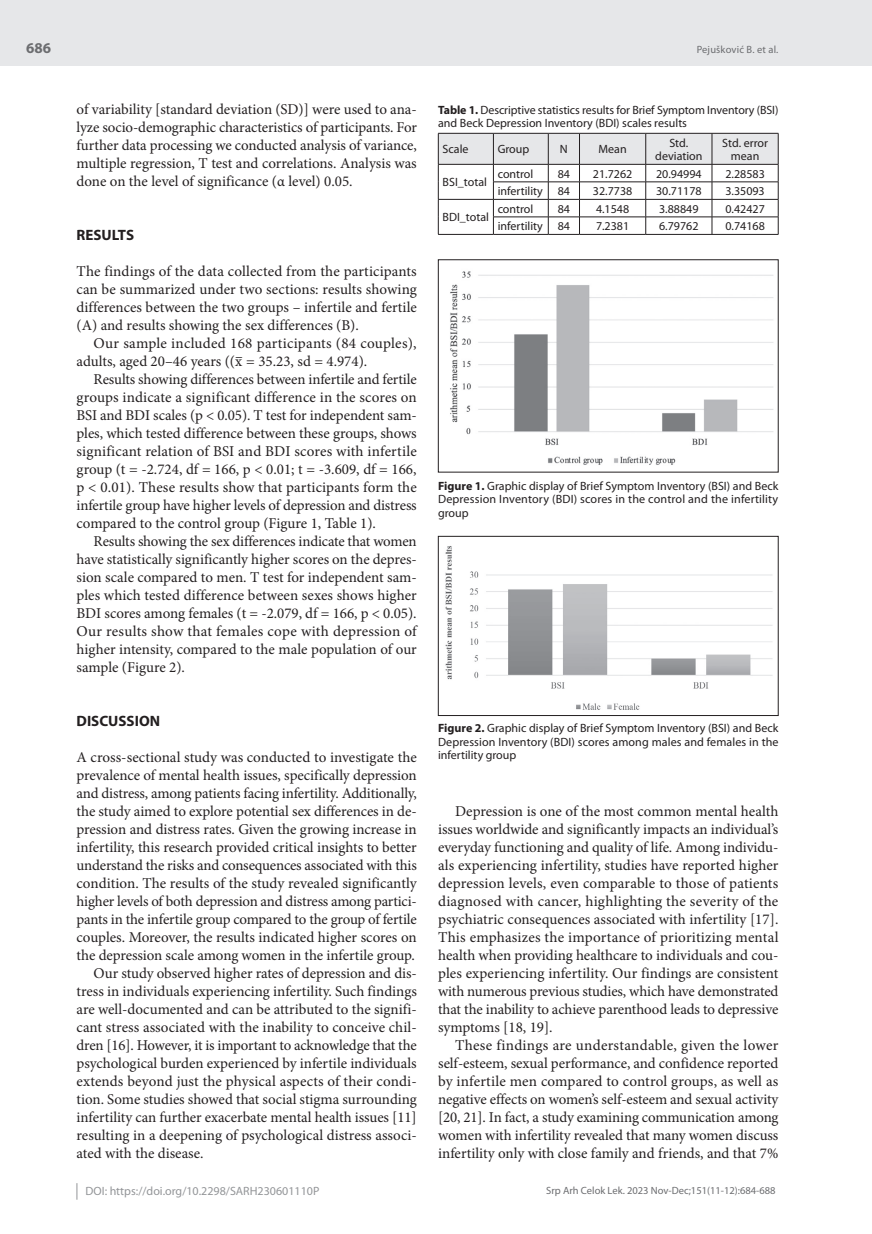
<style>
.page{position:relative;width:872px;height:1234px;background:#fff}
.page>*{position:absolute;margin:0;border:0;box-sizing:border-box;transform-origin:0 0}
.t1{font:15px/18px "Minion Pro";letter-spacing:-.005em;color:#231f20;text-align:justify}
.t2{font:700 15px "Myriad Pro";color:#231f20}
.t3{font:700 15px "Myriad Pro";color:#6c6d70}
.t4{font:12px/13.5px "Myriad Pro";color:#231f20;text-align:center}
.t5{font:12px "Myriad Pro";color:#939598}
.t6{font:10.5px "Myriad Pro";color:#6c6d70}
.s1{font-weight:700}
</style>
<div class="page">
<div style="left:0;top:0;width:872px;height:66px;background:#e6e7e9"></div>
<svg style="left:77px;top:1183px;width:1px;height:16px"></svg>
<hr style="left:438px;top:234px;width:55px;height:1px;background:#231f20">
<svg style="left:438px;top:133px;width:341px;height:101px"></svg>
<hr style="left:493px;top:216px;width:55px;height:1px;background:#231f20">
<hr style="left:548px;top:216px;width:31px;height:1px;background:#231f20">
<hr style="left:579px;top:216px;width:66px;height:1px;background:#231f20">
<hr style="left:645px;top:216px;width:67px;height:1px;background:#231f20">
<hr style="left:712px;top:216px;width:66px;height:1px;background:#231f20">
<hr style="left:493px;top:234px;width:55px;height:1px;background:#231f20">
<hr style="left:548px;top:234px;width:31px;height:1px;background:#231f20">
<hr style="left:579px;top:234px;width:66px;height:1px;background:#231f20">
<hr style="left:645px;top:234px;width:67px;height:1px;background:#231f20">
<hr style="left:712px;top:234px;width:66px;height:1px;background:#231f20">
<img style="left:450px;top:271px;width:324px;height:194px">
<div style="left:438px;top:259px;width:340px;height:213px;border:1px solid #231f20"></div>
<img style="left:445px;top:546px;width:328px;height:164px">
<div style="left:438px;top:536px;width:340px;height:179px;border:1px solid #231f20"></div>
<p class="t3" style="left:26px;top:38px;width:26px">686</p>
<p class="t1" style="left:77px;top:100px;width:342px">of variability [standard deviation (SD)] were used to ana&shy;lyze socio-demographic characteristics of participants. For further data processing we conducted analysis of variance, multiple regression, T test and correlations. Analysis was done on the level of significance (α level) 0.05.</p>
<p class="t2" style="left:77px;top:225px;width:59px">RESULTS</p>
<p class="t1" style="left:77px;top:262px;width:342px">The findings of the data collected from the participants can be summarized under two sections: results showing differences between the two groups – infertile and fertile (A) and results showing the sex differences (B).</p>
<p class="t1" style="left:77px;top:334px;width:342px;text-indent:17px">Our sample included 168 participants (84 couples), adults, aged 20–46 years ((x– = 35.23, sd = 4.974).</p>
<p class="t1" style="left:77px;top:370px;width:342px;text-indent:17px">Results showing differences between infertile and fertile groups indicate a significant difference in the scores on BSI and BDI scales (p &lt; 0.05). T test for independent sam&shy;ples, which tested difference between these groups, shows significant relation of BSI and BDI scores with infertile group (t = -2.724, df = 166, p &lt; 0.01; t = -3.609, df = 166, p &lt; 0.01). These results show that participants form the infertile group have higher levels of depression and distress compared to the control group (Figure 1, Table 1).</p>
<p class="t1" style="left:77px;top:532px;width:342px;text-indent:17px">Results showing the sex differences indicate that women have statistically significantly higher scores on the depres&shy;sion scale compared to men. T test for independent sam&shy;ples which tested difference between sexes shows higher BDI scores among females (t = -2.079, df = 166, p &lt; 0.05).<br>Our results show that females cope with depression of higher intensity, compared to the male population of our sample (Figure 2).</p>
<p class="t2" style="left:77px;top:711px;width:85px">DISCUSSION</p>
<p class="t1" style="left:77px;top:748px;width:342px">A cross-sectional study was conducted to investigate the</p>
<p class="t1" style="left:77px;top:766px;width:342px">prevalence of mental health issues, specifically depression</p>
<p class="t1" style="left:77px;top:784px;width:342px">and distress, among patients facing infertility. Additionally,</p>
<p class="t1" style="left:77px;top:802px;width:342px">the study aimed to explore potential sex differences in de-</p>
<p class="t1" style="left:77px;top:820px;width:342px">pression and distress rates. Given the growing increase in</p>
<p class="t1" style="left:77px;top:838px;width:342px">infertility, this research provided critical insights to better</p>
<p class="t1" style="left:77px;top:856px;width:342px">understand the risks and consequences associated with this</p>
<p class="t1" style="left:77px;top:874px;width:342px">condition. The results of the study revealed significantly</p>
<p class="t1" style="left:77px;top:892px;width:342px">higher levels of both depression and distress among partici-</p>
<p class="t1" style="left:77px;top:910px;width:342px">pants in the infertile group compared to the group of fertile</p>
<p class="t1" style="left:77px;top:928px;width:342px">couples. Moreover, the results indicated higher scores on</p>
<p class="t1" style="left:77px;top:946px;width:340px">the depression scale among women in the infertile group.</p>
<p class="t1" style="left:94px;top:964px;width:325px">Our study observed higher rates of depression and dis-</p>
<p class="t1" style="left:77px;top:982px;width:342px">tress in individuals experiencing infertility. Such findings</p>
<p class="t1" style="left:77px;top:1000px;width:342px">are well-documented and can be attributed to the signifi-</p>
<p class="t1" style="left:77px;top:1018px;width:342px">cant stress associated with the inability to conceive chil-</p>
<p class="t1" style="left:77px;top:1036px;width:342px">dren [16]. However, it is important to acknowledge that the</p>
<p class="t1" style="left:77px;top:1054px;width:341px">psychological burden experienced by infertile individuals</p>
<p class="t1" style="left:77px;top:1072px;width:342px">extends beyond just the physical aspects of their condi-</p>
<p class="t1" style="left:77px;top:1090px;width:342px">tion. Some studies showed that social stigma surrounding</p>
<p class="t1" style="left:77px;top:1108px;width:342px">infertility can further exacerbate mental health issues [11]</p>
<p class="t1" style="left:77px;top:1126px;width:342px">resulting in a deepening of psychological distress associ-</p>
<p class="t1" style="left:77px;top:1144px;width:129px">ated with the disease.</p>
<p class="t6" style="left:696px;top:43px;width:83px">Pejušković B. et al.</p>
<p class="t4" style="left:438px;top:103px;width:342px;text-align:left"><span class="s1">Table 1.</span> Descriptive statistics results for Brief Symptom Inventory (BSI) and Beck Depression Inventory (BDI) scales results</p>
<p class="t4" style="left:442px;top:142px;width:27px">Scale</p>
<p class="t4" style="left:497px;top:142px;width:33px">Group</p>
<p class="t4" style="left:560px;top:142px;width:9px">N</p>
<p class="t4" style="left:598px;top:142px;width:30px">Mean</p>
<p class="t4" style="left:655px;top:136px;width:49px">Std. deviation</p>
<p class="t4" style="left:722px;top:136px;width:47px">Std. error mean</p>
<p class="t4" style="left:442px;top:175px;width:46px">BSI_total</p>
<p class="t4" style="left:497px;top:167px;width:37px">control</p>
<p class="t4" style="left:558px;top:167px;width:14px">84</p>
<p class="t4" style="left:593px;top:167px;width:41px">21.7262</p>
<p class="t4" style="left:656px;top:167px;width:47px">20.94994</p>
<p class="t4" style="left:725px;top:167px;width:41px">2.28583</p>
<p class="t4" style="left:497px;top:184px;width:74px">infertility 84</p>
<p class="t4" style="left:593px;top:184px;width:41px">32.7738</p>
<p class="t4" style="left:656px;top:184px;width:47px">30.71178</p>
<p class="t4" style="left:725px;top:184px;width:41px">3.35093</p>
<p class="t4" style="left:442px;top:210px;width:48px">BDI_total</p>
<p class="t4" style="left:497px;top:202px;width:37px">control</p>
<p class="t4" style="left:558px;top:202px;width:14px">84</p>
<p class="t4" style="left:596px;top:202px;width:35px">4.1548</p>
<p class="t4" style="left:659px;top:202px;width:41px">3.88849</p>
<p class="t4" style="left:725px;top:202px;width:41px">0.42427</p>
<p class="t4" style="left:497px;top:219px;width:74px">infertility 84</p>
<p class="t4" style="left:596px;top:219px;width:35px">7.2381</p>
<p class="t4" style="left:659px;top:219px;width:41px">6.79762</p>
<p class="t4" style="left:725px;top:219px;width:41px">0.74168</p>
<p class="t4" style="left:438px;top:479px;width:342px;text-align:justify"><span class="s1">Figure 1.</span> Graphic display of Brief Symptom Inventory (BSI) and Beck Depression Inventory (BDI) scores in the control and the infertility group</p>
<p class="t4" style="left:438px;top:721px;width:342px;text-align:justify"><span class="s1">Figure 2.</span> Graphic display of Brief Symptom Inventory (BSI) and Beck Depression Inventory (BDI) scores among males and females in the infertility group</p>
<p class="t1" style="left:438px;top:802px;width:342px;text-indent:17px">Depression is one of the most common mental health issues worldwide and significantly impacts an individual’s everyday functioning and quality of life. Among individu&shy;als experiencing infertility, studies have reported higher depression levels, even comparable to those of patients diagnosed with cancer, highlighting the severity of the psychiatric consequences associated with infertility [17].<br>This emphasizes the importance of prioritizing mental health when providing healthcare to individuals and cou&shy;ples experiencing infertility. Our findings are consistent with numerous previous studies, which have demonstrated that the inability to achieve parenthood leads to depressive symptoms [18, 19].</p>
<p class="t1" style="left:438px;top:1036px;width:342px;text-indent:17px">These findings are understandable, given the lower self-esteem, sexual performance, and confidence reported by infertile men compared to control groups, as well as negative effects on women’s self-esteem and sexual activity [20, 21]. In fact, a study examining communication among women with infertility revealed that many women discuss infertility only with close family and friends, and that 7%</p>
<p class="t5" style="left:86px;top:1183px;width:235px">DOI: https://doi.org/10.2298/SARH230601110P</p>
<p class="t6" style="left:546px;top:1184px;width:231px">Srp Arh Celok Lek. 2023 Nov-Dec;151(11-12):684-688</p>
</div>
